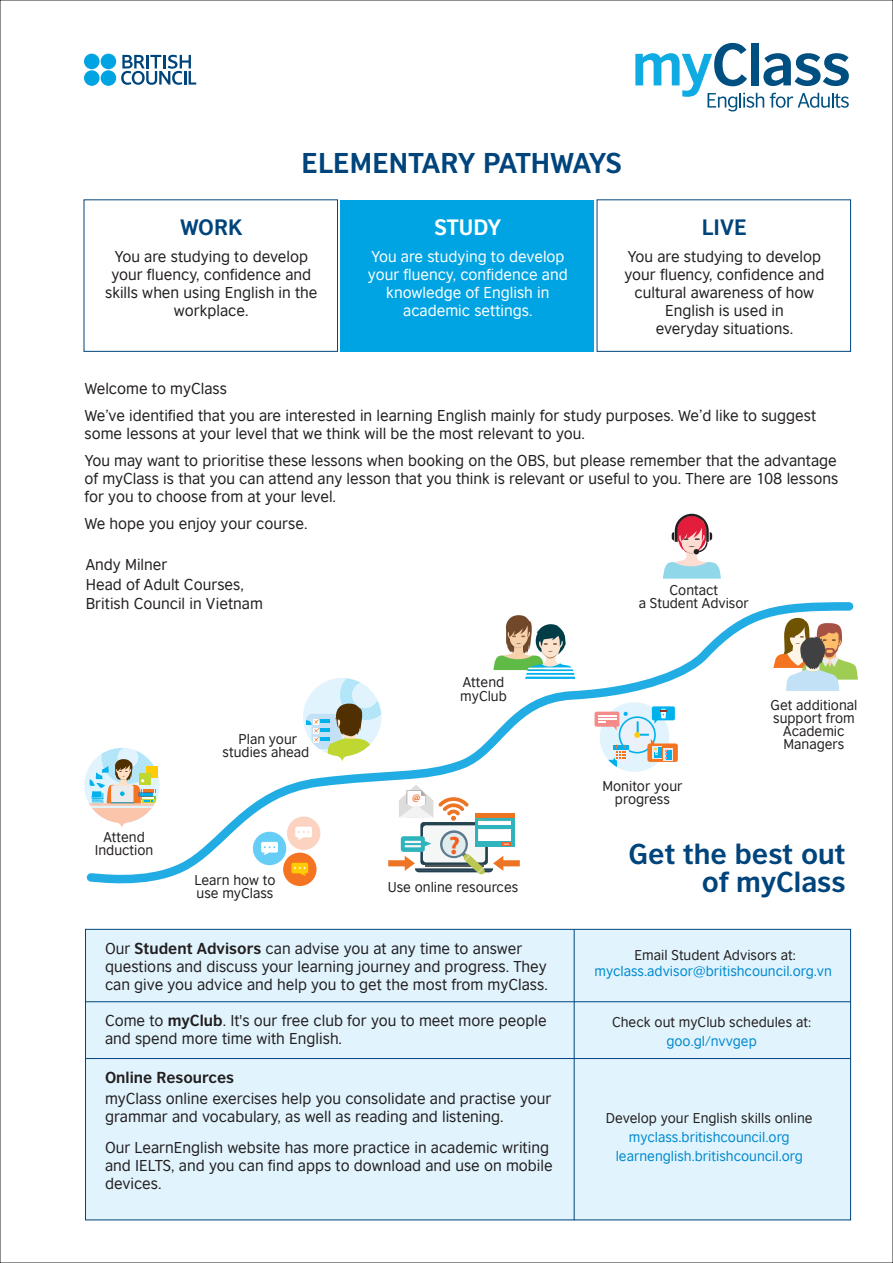
<style>
.page{position:relative;width:893px;height:1263px;background:#fff}
.page>*{position:absolute;margin:0;border:0;box-sizing:border-box;transform-origin:0 0}
.t1{font:700 27px/27.9px "British Council Sans";color:#00447c;text-align:right}
.t2{font:700 25.2px "Myriad Pro";color:#f15f22}
.t3{font:700 21px "British Council Sans";color:#00447c}
.t4{font:700 21px "British Council Sans";color:#fff}
.t5{font:15px/18px "British Council Sans";color:#231f20}
.t6{font:15px/18px "British Council Sans";color:#fff;text-align:center}
.t7{font:700 15px "British Council Sans";color:#231f20}
.t8{font:13.5px/13.2px "British Council Sans";color:#231f20;text-align:center}
.t9{font:13.5px/19.2px "British Council Sans";color:#0089cf;text-align:center}
.t10{font:700 10.95px "Myriad Pro";color:#f26922}
.t11{font:700 2.25px "Myriad Pro";color:#fff}
.t12{font:700 1.65px "Myriad Pro";color:#a7b438}
.s1{font-weight:700}
</style>
<div class="page">
<div style="left:85px;top:929px;width:766px;height:291px;background:#e1f4fd;border:1px solid #00447c"></div>
<hr style="left:574px;top:929px;width:1px;height:291px;background:#00447c">
<hr style="left:86px;top:1001px;width:765px;height:1px;background:#00447c">
<hr style="left:86px;top:1058px;width:765px;height:1px;background:#00447c">
<svg style="left:121px;top:55px;width:75px;height:30px"></svg>
<div style="left:84px;top:54px;width:16px;height:15px;background:#00a4e3;border-radius:50%"></div>
<div style="left:101px;top:54px;width:15px;height:15px;background:#00a4e3;border-radius:50%"></div>
<div style="left:84px;top:70px;width:16px;height:16px;background:#00a4e3;border-radius:50%"></div>
<div style="left:101px;top:70px;width:15px;height:16px;background:#00a4e3;border-radius:50%"></div>
<div style="left:84px;top:200px;width:254px;height:152px;background:#fff;border:1px solid #00447c"></div>
<div style="left:341px;top:200px;width:253px;height:151px;background:#00a4e3"></div>
<div style="left:597px;top:200px;width:254px;height:152px;background:#fff;border:1px solid #00447c"></div>
<svg style="left:86px;top:602px;width:768px;height:284px"></svg>
<div style="left:84px;top:748px;width:76px;height:75px;background:#e1f4fd;border-radius:50%"></div>
<svg style="left:86px;top:808px;width:73px;height:20px"></svg>
<svg style="left:306px;top:678px;width:75px;height:84px"></svg>
<div style="left:600px;top:702px;width:69px;height:70px;background:#e1f4fd;border-radius:50%"></div>
<svg style="left:595px;top:706px;width:83px;height:64px"></svg>
<div style="left:253px;top:832px;width:33px;height:33px;background:#66cef6;border-radius:50%"></div>
<div style="left:261px;top:842px;width:17px;height:10px;background:#fff;border-radius:2px"></div>
<svg style="left:263px;top:846px;width:12px;height:9px"></svg>
<div style="left:283px;top:853px;width:34px;height:33px;background:#f47421;border-radius:50%"></div>
<div style="left:291px;top:863px;width:17px;height:10px;background:#ffcb05;border-radius:2px"></div>
<svg style="left:294px;top:867px;width:12px;height:9px"></svg>
<div style="left:287px;top:816px;width:33px;height:34px;background:#fcd3c1;border-radius:50%"></div>
<div style="left:295px;top:827px;width:17px;height:10px;background:#fff;border-radius:2px"></div>
<svg style="left:297px;top:831px;width:12px;height:9px"></svg>
<svg style="left:663px;top:514px;width:58px;height:65px"></svg>
<svg style="left:635px;top:43px;width:214px;height:68px"></svg>
<svg style="left:493px;top:615px;width:82px;height:64px"></svg>
<svg style="left:773px;top:616px;width:85px;height:75px"></svg>
<svg style="left:84px;top:748px;width:75px;height:58px"></svg>
<svg style="left:388px;top:785px;width:132px;height:90px"></svg>
<h1 class="t1" style="left:302px;top:146px;width:322px">ELEMENTARY PATHWAYS</h1>
<h3 class="t3" style="left:180px;top:209px;width:64px">WORK</h3>
<p class="t5" style="left:105px;top:246px;width:214px;text-align:center">You are studying to develop your fluency, confidence and skills when using English in the workplace.</p>
<h3 class="t4" style="left:434px;top:209px;width:69px">STUDY</h3>
<p class="t6" style="left:368px;top:246px;width:201px">You are studying to develop your fluency, confidence and knowledge of English in academic settings.</p>
<h3 class="t3" style="left:702px;top:209px;width:47px">LIVE</h3>
<p class="t5" style="left:624px;top:246px;width:201px;text-align:center">You are studying to develop your fluency, confidence and cultural awareness of how<br>English is used in<br>everyday situations.</p>
<p class="t5" style="left:84px;top:374px;width:733px;line-height:27px">Welcome to myClass<br>We’ve identified that you are interested in learning English mainly for study purposes. We’d like to suggest</p>
<p class="t5" style="left:84px;top:419px;width:754px;line-height:27px">some lessons at your level that we think will be the most relevant to you.<br>You may want to prioritise these lessons when booking on the OBS, but please remember that the advantage</p>
<p class="t5" style="left:84px;top:468px;width:755px">of myClass is that you can attend any lesson that you think is relevant or useful to you. There are 108 lessons for you to choose from at your level.</p>
<p class="t5" style="left:84px;top:513px;width:225px">We hope you enjoy your course.</p>
<p class="t5" style="left:86px;top:553px;width:179px;line-height:19.5px">Andy Milner<br>Head of Adult Courses,<br>British Council in Vietnam</p>
<p class="t8" style="left:639px;top:582px;width:112px">Contact<br>a Student Advisor</p>
<p class="t8" style="left:95px;top:829px;width:60px">Attend<br>Induction</p>
<p class="t8" style="left:223px;top:731px;width:88px">Plan your studies ahead</p>
<p class="t8" style="left:460px;top:675px;width:48px;text-align:left">Attend myClub</p>
<p class="t10" style="left:412px;top:790px;width:10px">@</p>
<h2 class="t2" style="left:449px;top:829px;width:13px">?</h2>
<p class="t12" style="left:478px;top:819px;width:6px">NAME</p>
<p class="t11" style="left:504px;top:842px;width:7px">SEND</p>
<p class="t8" style="left:194px;top:872px;width:83px;text-align:left">Learn how to use myClass</p>
<p class="t8" style="left:388px;top:879px;width:132px">Use online resources</p>
<p class="t5" style="left:105px;top:938px;width:444px">Our <span class="s1">Student Advisors</span> can advise you at any time to answer questions and discuss your learning journey and progress. They can give you advice and help you to get the most from myClass.</p>
<p class="t5" style="left:105px;top:1010px;width:443px">Come to <span class="s1">myClub</span>. It's our free club for you to meet more people and spend more time with English.</p>
<p class="t7" style="left:105px;top:1064px;width:131px">Online Resources</p>
<p class="t5" style="left:105px;top:1088px;width:448px">myClass online exercises help you consolidate and practise your grammar and vocabulary, as well as reading and listening.</p>
<p class="t5" style="left:105px;top:1137px;width:449px">Our LearnEnglish website has more practice in academic writing and IELTS, and you can find apps to download and use on mobile devices.</p>
<p class="t8" style="left:770px;top:697px;width:88px">Get additional support from<br>Academic<br>Managers</p>
<p class="t8" style="left:602px;top:778px;width:82px">Monitor your progress</p>
<h1 class="t1" style="left:628px;top:837px;width:219px">Get the best out of myClass</h1>
<p class="t8" style="left:634px;top:947px;width:163px">Email Student Advisors at:</p>
<p class="t9" style="left:595px;top:960px;width:239px">myclass.advisor@britishcouncil.org.vn</p>
<p class="t8" style="left:612px;top:1014px;width:201px">Check out myClub schedules at:</p>
<p class="t9" style="left:666px;top:1030px;width:92px">goo.gl/nvvgep</p>
<p class="t8" style="left:606px;top:1110px;width:208px">Develop your English skills online</p>
<p class="t9" style="left:616px;top:1126px;width:189px">myclass.britishcouncil.org learnenglish.britishcouncil.org</p>
</div>
